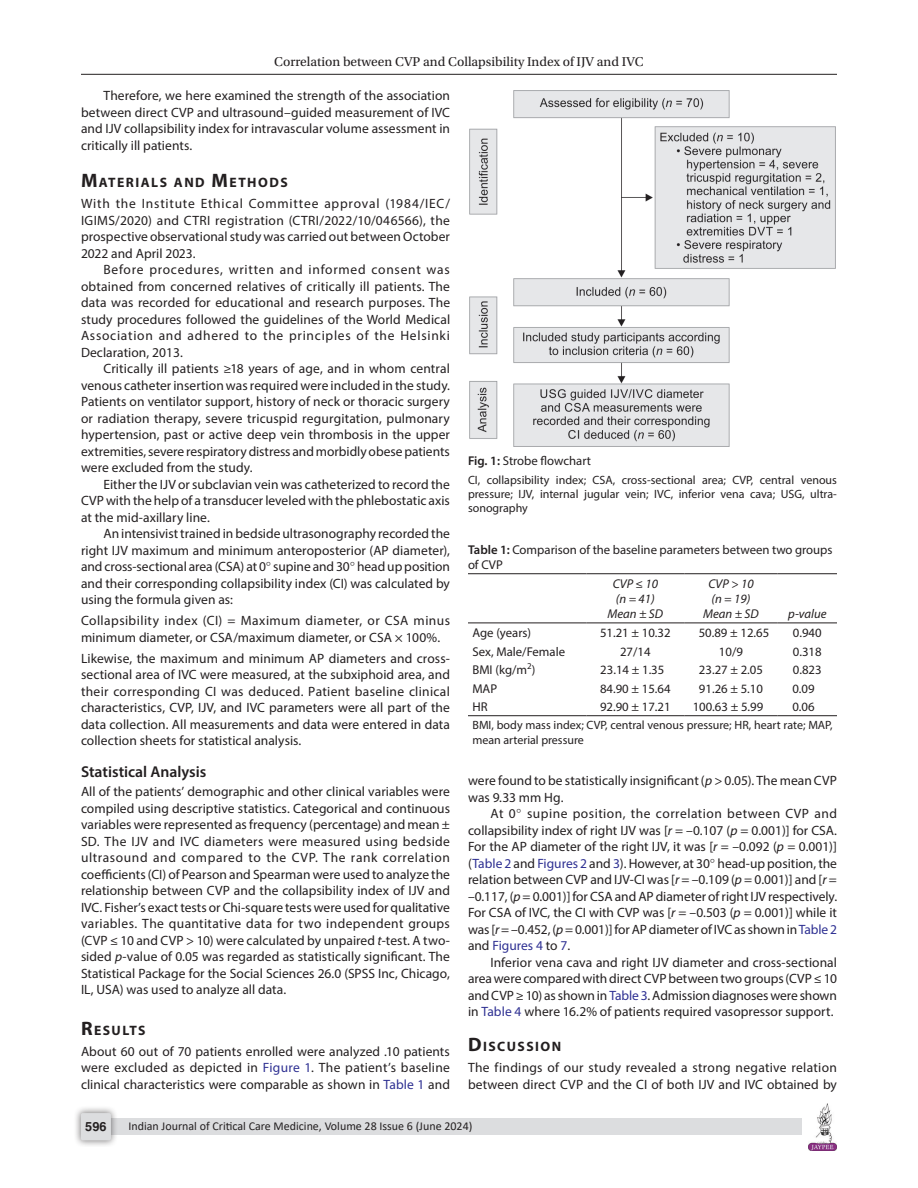
<style>
.page{position:relative;width:918px;height:1188px;background:#fff}
.page>*{position:absolute;margin:0;border:0;box-sizing:border-box;transform-origin:0 0}
.Head-2{font:600 15.75px "Myriad Pro";color:#231f20}
.Head-1{font:700 13.65px "Myriad Pro";letter-spacing:.105em;color:#231f20}
.Para-Indent{font:13.5px/16.5px "Myriad Pro";color:#231f20;text-align:justify}
.Para-NoIndent{font:13.5px/16.5px "Myriad Pro";letter-spacing:.005em;color:#231f20;text-align:justify}
.Para-NoIndent-2{font:13.5px/16.5px "Myriad Pro";letter-spacing:.025em;color:#231f20}
.t1{font:13.5px "Utopia Std";color:#231f20}
.TableBody{font:12.75px "Myriad Pro";color:#231f20}
.TableCaption{font:12.75px/15.3px "Myriad Pro";color:#231f20}
.TableHeader{font:italic 12.75px "Myriad Pro";color:#231f20}
.FigCaption{font:12.75px "Myriad Pro";color:#231f20}
.t2{font:700 12.75px "Helvetica LT Std";color:#231f20}
.TableFootNote{font:12px/14.4px "Myriad Pro";color:#231f20}
.t3{font:12px "Calibri";color:#231f20}
.s1{font-size:19.5px}
.s2{font-family:"STIX General"}
.s3{font-style:italic}
.s4{color:#2e3092}
.s5{font-weight:600}
</style>
<div class="page">
<hr style="left:81px;top:74px;width:756px;height:1px;background:#231f20">
<div style="left:96px;top:1119px;width:706px;height:16px;background:#dcdddf"></div>
<div style="left:73px;top:1106px;width:45px;height:41px;background:#231f20;opacity:.61"></div>
<div style="left:81px;top:1113px;width:30px;height:27px;background:#dcdddf;border-radius:2px"></div>
<img style="left:808px;top:1103px;width:29px;height:48px">
<hr style="left:468px;top:573px;width:118px;height:1px;background:#231f20">
<hr style="left:586px;top:573px;width:98px;height:1px;background:#231f20">
<hr style="left:684px;top:573px;width:94px;height:1px;background:#231f20">
<hr style="left:778px;top:573px;width:59px;height:1px;background:#231f20">
<hr style="left:468px;top:623px;width:118px;height:1px;background:#231f20">
<hr style="left:586px;top:623px;width:98px;height:1px;background:#231f20">
<hr style="left:684px;top:623px;width:94px;height:1px;background:#231f20">
<hr style="left:778px;top:623px;width:59px;height:1px;background:#231f20">
<hr style="left:468px;top:715px;width:118px;height:1px;background:#231f20">
<hr style="left:586px;top:715px;width:98px;height:1px;background:#231f20">
<hr style="left:684px;top:715px;width:94px;height:1px;background:#231f20">
<hr style="left:778px;top:715px;width:59px;height:1px;background:#231f20">
<img style="left:470px;top:90px;width:365px;height:356px">
<p class="t1" style="left:274px;top:55px;width:371px">Correlation between CVP and Collapsibility Index of IJV and IVC</p>
<p class="Para-Indent" style="left:81px;top:87px;width:371px;text-indent:22px">Therefore, we here examined the strength of the association between direct CVP and ultrasound–guided measurement of IVC and IJV collapsibility index for intravascular volume assessment in critically ill patients.</p>
<p class="Head-1" style="left:81px;top:174px;width:208px"><span class="s1">M</span>ATERIALS AND <span class="s1">M</span>ETHODS</p>
<p class="Para-NoIndent" style="left:81px;top:195px;width:371px">With the Institute Ethical Committee approval (1984/IEC/ IGIMS/2020) and CTRI registration (CTRI/2022/10/046566), the prospective observational study was carried out between October 2022 and April 2023.</p>
<p class="Para-Indent" style="left:81px;top:261px;width:371px;text-indent:22px">Before procedures, written and informed consent was obtained from concerned relatives of critically ill patients. The data was recorded for educational and research purposes. The study procedures followed the guidelines of the World Medical Association and adhered to the principles of the Helsinki Declaration, 2013.</p>
<p class="Para-Indent" style="left:81px;top:360px;width:371px;text-indent:22px">Critically ill patients ≥18 years of age, and in whom central venous catheter insertion was required were included in the study.<br>Patients on ventilator support, history of neck or thoracic surgery or radiation therapy, severe tricuspid regurgitation, pulmonary hypertension, past or active deep vein thrombosis in the upper extremities, severe respiratory distress and morbidly obese patients were excluded from the study.</p>
<p class="Para-Indent" style="left:81px;top:476px;width:371px;text-indent:22px">Either the IJV or subclavian vein was catheterized to record the CVP with the help of a transducer leveled with the phlebostatic axis at the mid-axillary line.</p>
<p class="Para-Indent" style="left:81px;top:525px;width:371px;text-indent:22px">An intensivist trained in bedside ultrasonography recorded the right IJV maximum and minimum anteroposterior (AP diameter), and cross-sectional area (CSA) at 0<span class="s2">°</span> supine and 30<span class="s2">°</span> head up position and their corresponding collapsibility index (CI) was calculated by using the formula given as:</p>
<p class="Para-NoIndent-2" style="left:81px;top:612px;width:371px">Collapsibility index (CI) = Maximum diameter, or CSA minus minimum diameter, or CSA/maximum diameter, or CSA × 100%.</p>
<p class="Para-NoIndent" style="left:81px;top:650px;width:371px">Likewise, the maximum and minimum AP diameters and cross&shy;sectional area of IVC were measured, at the subxiphoid area, and their corresponding CI was deduced. Patient baseline clinical characteristics, CVP, IJV, and IVC parameters were all part of the data collection. All measurements and data were entered in data collection sheets for statistical analysis.</p>
<p class="Head-2" style="left:81px;top:761px;width:127px">Statistical Analysis</p>
<p class="Para-NoIndent" style="left:81px;top:783px;width:371px">All of the patients’ demographic and other clinical variables were compiled using descriptive statistics. Categorical and continuous variables were represented as frequency (percentage) and mean ± SD. The IJV and IVC diameters were measured using bedside ultrasound and compared to the CVP. The rank correlation coefficients (CI) of Pearson and Spearman were used to analyze the relationship between CVP and the collapsibility index of IJV and IVC. Fisher’s exact tests or Chi-square tests were used for qualitative variables. The quantitative data for two independent groups (CVP ≤ 10 and CVP &gt; 10) were calculated by unpaired <span class="s3">t</span>-test. A two&shy;sided <span class="s3">p</span>-value of 0.05 was regarded as statistically significant. The Statistical Package for the Social Sciences 26.0 (SPSS Inc, Chicago, IL, USA) was used to analyze all data.</p>
<p class="Head-1" style="left:81px;top:1021px;width:66px"><span class="s1">R</span>ESULTS</p>
<p class="Para-NoIndent" style="left:81px;top:1043px;width:371px">About 60 out of 70 patients enrolled were analyzed .10 patients were excluded as depicted in <span class="s4">Figure 1</span>. The patient’s baseline clinical characteristics were comparable as shown in <span class="s4">Table 1</span> and</p>
<p class="FigCaption" style="left:468px;top:453px;width:125px"><span class="s5">Fig. 1:</span> Strobe flowchart</p>
<p class="TableFootNote" style="left:468px;top:472px;width:370px;text-align:justify">CI, collapsibility index; CSA, cross-sectional area; CVP, central venous pressure; IJV, internal jugular vein; IVC, inferior vena cava; USG, ultra&shy;sonography</p>
<p class="TableCaption" style="left:468px;top:542px;width:366px"><span class="s5">Table 1:</span> Comparison of the baseline parameters between two groups of CVP</p>
<p class="TableHeader" style="left:613px;top:576px;width:47px">CVP ≤ 10</p>
<p class="TableHeader" style="left:616px;top:591px;width:40px">(n = 41)</p>
<p class="TableHeader" style="left:608px;top:606px;width:57px">Mean ± SD</p>
<p class="TableHeader" style="left:708px;top:576px;width:47px">CVP &gt; 10</p>
<p class="TableHeader" style="left:712px;top:591px;width:40px">(n = 19)</p>
<p class="TableHeader" style="left:703px;top:606px;width:57px">Mean ± SD</p>
<p class="TableHeader" style="left:788px;top:606px;width:40px">p-value</p>
<p class="TableBody" style="left:472px;top:625px;width:60px">Age (years)</p>
<p class="TableBody" style="left:600px;top:625px;width:72px">51.21 ± 10.32</p>
<p class="TableBody" style="left:699px;top:625px;width:72px">50.89 ± 12.65</p>
<p class="TableBody" style="left:793px;top:625px;width:30px">0.940</p>
<p class="TableBody" style="left:472px;top:643px;width:94px">Sex, Male/Female</p>
<p class="TableBody" style="left:620px;top:643px;width:32px">27/14</p>
<p class="TableBody" style="left:719px;top:643px;width:25px">10/9</p>
<p class="TableBody" style="left:793px;top:643px;width:30px">0.318</p>
<p class="TableBody" style="left:472px;top:662px;width:64px">BMI (kg/m<sup>2</sup>)</p>
<p class="TableBody" style="left:600px;top:662px;width:66px">23.14 ± 1.35</p>
<p class="TableBody" style="left:699px;top:662px;width:66px">23.27 ± 2.05</p>
<p class="TableBody" style="left:793px;top:662px;width:30px">0.823</p>
<p class="TableBody" style="left:472px;top:681px;width:26px">MAP</p>
<p class="TableBody" style="left:600px;top:681px;width:72px">84.90 ± 15.64</p>
<p class="TableBody" style="left:699px;top:681px;width:66px">91.26 ± 5.10</p>
<p class="TableBody" style="left:792px;top:681px;width:24px">0.09</p>
<p class="TableBody" style="left:472px;top:699px;width:17px">HR</p>
<p class="TableBody" style="left:600px;top:699px;width:72px">92.90 ± 17.21</p>
<p class="TableBody" style="left:693px;top:699px;width:72px">100.63 ± 5.99</p>
<p class="TableBody" style="left:792px;top:699px;width:24px">0.06</p>
<p class="TableFootNote" style="left:472px;top:718px;width:362px">BMI, body mass index; CVP, central venous pressure; HR, heart rate; MAP, mean arterial pressure</p>
<p class="Para-NoIndent" style="left:468px;top:772px;width:371px">were found to be statistically insignificant (<span class="s3">p</span> &gt; 0.05). The mean CVP was 9.33 mm Hg.</p>
<p class="Para-Indent" style="left:468px;top:805px;width:371px;text-indent:22px">At 0<span class="s2">°</span> supine position, the correlation between CVP and collapsibility index of right IJV was [<span class="s3">r</span> = –0.107 (<span class="s3">p</span> = 0.001)] for CSA.<br>For the AP diameter of the right IJV, it was [<span class="s3">r</span> = –0.092 (<span class="s3">p</span> = 0.001)] (<span class="s4">Table 2</span> and <span class="s4">Figures 2</span> and <span class="s4">3</span>). However, at 30<span class="s2">°</span> head-up position, the relation between CVP and IJV-CI was [<span class="s3">r</span> = –0.109 (<span class="s3">p</span> = 0.001)] and [<span class="s3">r</span> = –0.117, (<span class="s3">p</span> = 0.001)] for CSA and AP diameter of right IJV respectively.<br>For CSA of IVC, the CI with CVP was [<span class="s3">r</span> = –0.503 (<span class="s3">p</span> = 0.001)] while it was [<span class="s3">r</span> = –0.452, (<span class="s3">p</span> = 0.001)] for AP diameter of IVC as shown in <span class="s4">Table 2 </span>and <span class="s4">Figures 4</span> to <span class="s4">7</span>.</p>
<p class="Para-Indent" style="left:468px;top:954px;width:370px;text-indent:22px">Inferior vena cava and right IJV diameter and cross-sectional area were compared with direct CVP between two groups (CVP ≤ 10 and CVP ≥ 10) as shown in <span class="s4">Table 3</span>. Admission diagnoses were shown in <span class="s4">Table 4</span> where 16.2% of patients required vasopressor support.</p>
<p class="Head-1" style="left:468px;top:1038px;width:95px"><span class="s1">D</span>ISCUSSION</p>
<p class="Para-NoIndent" style="left:468px;top:1059px;width:371px">The findings of our study revealed a strong negative relation between direct CVP and the CI of both IJV and IVC obtained by</p>
<p class="t2" style="left:85px;top:1119px;width:23px">596</p>
<p class="t3" style="left:128px;top:1117px;width:345px">Indian Journal of Critical Care Medicine, Volume 28 Issue 6 (June 2024)</p>
</div>
